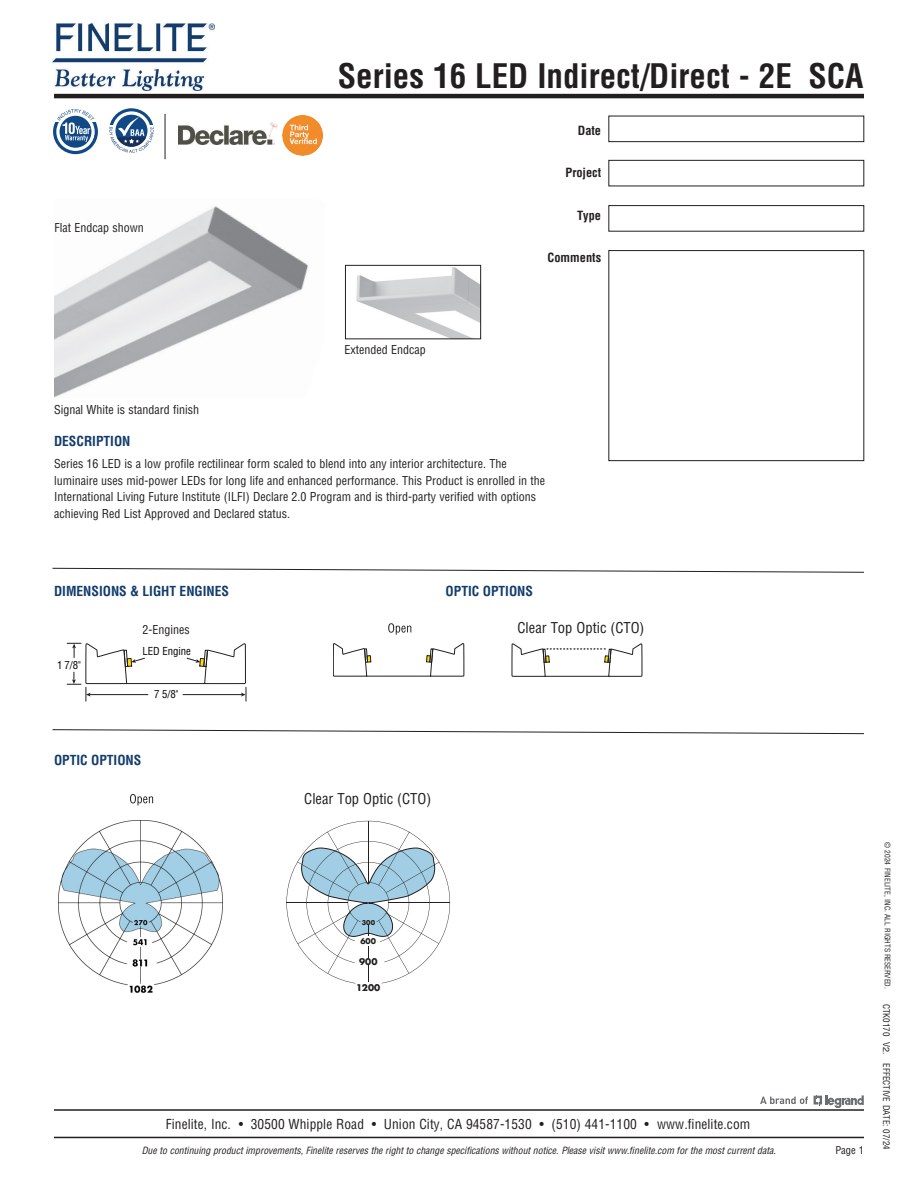
<style>
.page{position:relative;width:918px;height:1188px;background:#fff}
.page>*{position:absolute;margin:0;border:0;box-sizing:border-box;transform-origin:0 0}
.t1{font:700 condensed 33px "Helvetica";color:#231f20}
.t2{font:condensed 14.55px "Helvetica";color:#211e1e}
.t3{font:condensed 13.5px "Helvetica";letter-spacing:.005em;color:#231f20}
.t4{font:700 condensed 13.5px "Helvetica";color:#133c6c}
.t5{font:700 condensed 12.3px "Helvetica";color:#231f20}
.t6{font:condensed 12px/16.5px "Helvetica";color:#231f20}
.t7{font:condensed 10.8px "Helvetica";color:#040503}
.t8{font:condensed 10.5px "Helvetica";color:#231f20}
.t9{font:italic condensed 9.75px "Helvetica";color:#231f20}
.t10{font:condensed 9px "Helvetica";color:#231f20}
.t11{font:700 9px "Futura";letter-spacing:.01em;color:#211e1e}
.t12{font:8.1px "Myriad Pro";color:#211e1e}
.t13{font:700 7.65px "Futura";color:#211e1e}
.t14{font:condensed 7.5px "Helvetica";color:#231f20}
.t15{font:700 6.45px "Futura";color:#211e1e}
.s1{font-stretch:normal}
</style>
<div class="page">
<svg style="left:814px;top:1095px;width:50px;height:13px"></svg>
<svg style="left:760px;top:1096px;width:48px;height:8px"></svg>
<hr style="left:54px;top:94px;width:810px;height:4px;background:#231f20">
<div style="left:609px;top:116px;width:255px;height:26px;border:1px solid #231f20"></div>
<img style="left:54px;top:206px;width:254px;height:192px">
<div style="left:609px;top:160px;width:255px;height:26px;border:1px solid #231f20"></div>
<div style="left:609px;top:205px;width:255px;height:26px;border:1px solid #231f20"></div>
<div style="left:609px;top:250px;width:255px;height:211px;border:1px solid #231f20"></div>
<hr style="left:54px;top:1137px;width:810px;height:1px;background:#231f20">
<hr style="left:54px;top:1109px;width:810px;height:2px;background:#231f20">
<img style="left:356px;top:267px;width:123px;height:70px">
<div style="left:345px;top:265px;width:136px;height:74px;border:1px solid #231f20"></div>
<svg style="left:52px;top:568px;width:812px;height:5px"></svg>
<svg style="left:52px;top:729px;width:812px;height:5px"></svg>
<img style="left:53px;top:24px;width:161px;height:66px">
<hr style="left:367px;top:676px;width:64px;height:1px;background:#231f20">
<svg style="left:426px;top:643px;width:38px;height:34px"></svg>
<svg style="left:333px;top:643px;width:38px;height:34px"></svg>
<svg style="left:388px;top:623px;width:23px;height:12px"></svg>
<hr style="left:126px;top:683px;width:79px;height:1px;background:#231f20">
<hr style="left:183px;top:694px;width:59px;height:1px;background:#211d1e">
<hr style="left:89px;top:694px;width:59px;height:1px;background:#211d1e">
<svg style="left:186px;top:643px;width:61px;height:58px"></svg>
<svg style="left:67px;top:643px;width:78px;height:58px"></svg>
<hr style="left:165px;top:114px;width:1px;height:45px;background:#231f20">
<img style="left:283px;top:116px;width:39px;height:40px">
<div style="left:173px;top:125px;width:95px;height:22px;background:linear-gradient(to right,#fff,#fff)"></div>
<img style="left:179px;top:122px;width:99px;height:22px">
<svg style="left:53px;top:109px;width:45px;height:45px"></svg>
<svg style="left:109px;top:108px;width:45px;height:45px"></svg>
<svg style="left:130px;top:794px;width:23px;height:11px"></svg>
<hr style="left:545px;top:676px;width:64px;height:1px;background:#211e1e">
<svg style="left:604px;top:643px;width:38px;height:34px"></svg>
<svg style="left:511px;top:643px;width:39px;height:34px"></svg>
<img style="left:58px;top:821px;width:164px;height:172px">
<svg style="left:286px;top:821px;width:164px;height:162px"></svg>
<p class="t6" style="left:55px;top:220px;width:91px">Flat Endcap shown</p>
<h1 class="t1" style="left:338px;top:55px;width:527px">Series 16 LED Indirect/Direct - 2E SCA</h1>
<p class="t5" style="left:578px;top:122px;width:25px">Date</p>
<p class="t5" style="left:565px;top:164px;width:37px">Project</p>
<p class="t5" style="left:577px;top:208px;width:26px">Type</p>
<p class="t5" style="left:548px;top:250px;width:55px">Comments</p>
<p class="t6" style="left:345px;top:342px;width:83px">Extended Endcap</p>
<p class="t6" style="left:54px;top:402px;width:147px">Signal White is standard finish</p>
<p class="t4" style="left:54px;top:432px;width:78px">DESCRIPTION</p>
<p class="t6" style="left:54px;top:455px;width:493px">Series 16 LED is a low profile rectilinear form scaled to blend into any interior architecture. The luminaire uses mid-power LEDs for long life and enhanced performance. This Product is enrolled in the International Living Future Institute (ILFI) Declare 2.0 Program and is third-party verified with options achieving Red List Approved and Declared status.</p>
<p class="t4" style="left:54px;top:582px;width:177px">DIMENSIONS &amp; LIGHT ENGINES</p>
<p class="t4" style="left:446px;top:582px;width:89px">OPTIC OPTIONS</p>
<p class="t6" style="left:143px;top:622px;width:49px">2-Engines</p>
<p class="t7" style="left:57px;top:658px;width:25px">1 7/8"</p>
<p class="t7" style="left:142px;top:645px;width:50px">LED Engine</p>
<p class="t7" style="left:154px;top:688px;width:26px">7 5/8"</p>
<p class="t4" style="left:54px;top:751px;width:89px">OPTIC OPTIONS</p>
<p class="t2" style="left:304px;top:789px;width:128px">Clear Top Optic (CTO)</p>
<p class="t15" style="left:362px;top:917px;width:15px">300</p>
<p class="t13" style="left:360px;top:936px;width:17px">600</p>
<p class="t11" style="left:359px;top:956px;width:20px">900</p>
<p class="t11" style="left:356px;top:981px;width:26px">1200</p>
<p class="t2" style="left:518px;top:618px;width:128px">Clear Top Optic (CTO)</p>
<p class="t12" style="left:546px;top:643px;width:61px">••••••••••••••••••</p>
<p class="t3" style="left:166px;top:1115px;width:586px">Finelite, Inc. • 30500 Whipple Road • Union City, CA 94587-1530 • (510) 441-1100 • www.finelite.com</p>
<p class="t9" style="left:142px;top:1144px;width:636px">Due to continuing product improvements, Finelite reserves the right to change specifications without notice. Please visit www.finelite.com for the most current data.</p>
<p class="t8" style="left:835px;top:1144px;width:30px">Page 1</p>
<p class="t14" style="left:892px;top:842px;width:148px;rotate:90deg">© 2024 FINELITE, INC. ALL RIGHTS RESERVED.</p>
<p class="t10" style="left:892px;top:1004px;width:147px;rotate:90deg">CTK0170 V<span class="s1">2</span>. EFFECTIVE DATE: 07/24</p>
</div>
